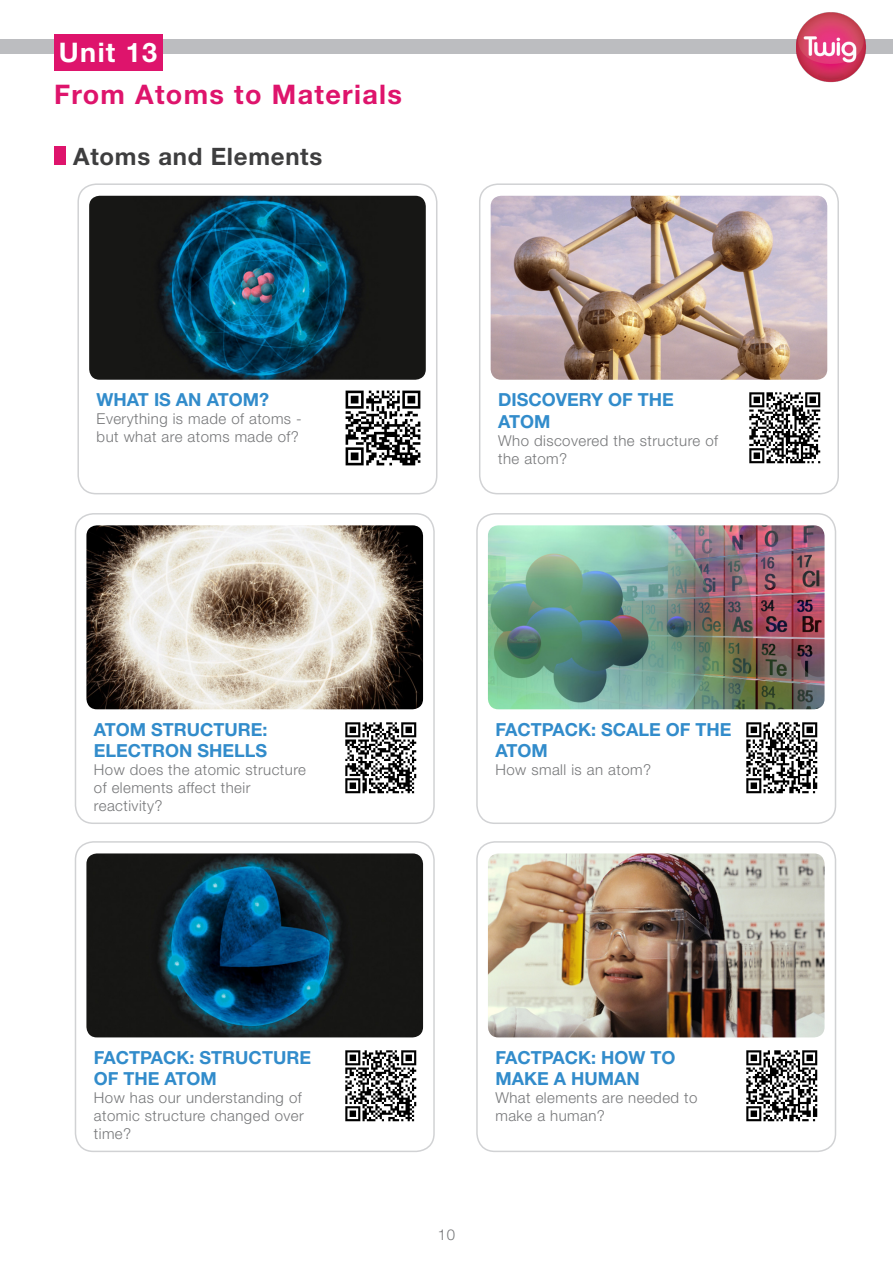
<style>
.page{position:relative;width:893px;height:1263px;background:#fff}
.page>*{position:absolute;margin:0;border:0;box-sizing:border-box;transform-origin:0 0}
.t1{font:700 27px "Helvetica Neue LT Std";letter-spacing:.05em;color:#de146c}
.t2{font:700 27px "Helvetica Neue LT Std";letter-spacing:.05em;color:#fff}
.t3{font:700 24px "Helvetica Neue LT Std";letter-spacing:.03em;color:#3e3e3f}
.t4{font:700 18px/21.6px "Helvetica Neue LT Std";color:#328ccb}
.t5{font:300 15px/18px "Helvetica Neue LT Std";letter-spacing:.03em;color:#767779}
</style>
<div class="page">
<div style="left:0;top:39px;width:893px;height:15px;background:#bcbdc0"></div>
<img style="left:796px;top:12px;width:70px;height:71px">
<div style="left:75px;top:513px;width:360px;height:311px;border:2px solid #d1d2d4;border-radius:18px"></div>
<img style="left:86px;top:525px;width:337px;height:184px">
<img style="left:345px;top:722px;width:72px;height:72px">
<div style="left:75px;top:841px;width:360px;height:311px;border:2px solid #d1d2d4;border-radius:18px"></div>
<img style="left:86px;top:853px;width:337px;height:184px">
<img style="left:345px;top:1050px;width:72px;height:72px">
<div style="left:476px;top:513px;width:360px;height:311px;border:2px solid #d1d2d4;border-radius:18px"></div>
<img style="left:488px;top:525px;width:336px;height:184px">
<img style="left:746px;top:722px;width:72px;height:72px">
<div style="left:476px;top:841px;width:360px;height:311px;border:2px solid #d1d2d4;border-radius:18px"></div>
<img style="left:488px;top:853px;width:336px;height:184px">
<img style="left:746px;top:1050px;width:72px;height:72px">
<div style="left:54px;top:34px;width:108px;height:37px;background:#de146c"></div>
<div style="left:54px;top:146px;width:11px;height:19px;background:#de146c"></div>
<div style="left:77px;top:183px;width:360px;height:311px;border:2px solid #d1d2d4;border-radius:18px"></div>
<img style="left:89px;top:196px;width:337px;height:184px">
<img style="left:345px;top:390px;width:76px;height:76px">
<div style="left:479px;top:183px;width:360px;height:311px;border:2px solid #d1d2d4;border-radius:18px"></div>
<img style="left:491px;top:196px;width:336px;height:184px">
<img style="left:749px;top:392px;width:72px;height:72px">
<p class="t2" style="left:59px;top:36px;width:100px">Unit 13</p>
<p class="t1" style="left:54px;top:77px;width:350px">From Atoms to Materials</p>
<p class="t3" style="left:73px;top:141px;width:251px">Atoms and Elements</p>
<p class="t4" style="left:97px;top:388px;width:174px">WHAT IS AN ATOM?</p>
<p class="t5" style="left:97px;top:409px;width:207px">Everything is made of atoms - but what are atoms made of?</p>
<p class="t4" style="left:498px;top:388px;width:177px">DISCOVERY OF THE<br>ATOM</p>
<p class="t5" style="left:498px;top:431px;width:221px">Who discovered the structure of the atom?</p>
<p class="t4" style="left:94px;top:718px;width:175px">ATOM STRUCTURE:<br>ELECTRON SHELLS</p>
<p class="t5" style="left:94px;top:761px;width:214px">How does the atomic structure of elements affect their reactivity?</p>
<p class="t4" style="left:94px;top:1046px;width:219px">FACTPACK: STRUCTURE<br>OF THE ATOM</p>
<p class="t5" style="left:94px;top:1089px;width:211px">How has our understanding of atomic structure changed over time?</p>
<p class="t4" style="left:495px;top:718px;width:238px">FACTPACK: SCALE OF THE<br>ATOM</p>
<p class="t5" style="left:495px;top:761px;width:157px">How small is an atom?</p>
<p class="t4" style="left:495px;top:1046px;width:182px">FACTPACK: HOW TO<br>MAKE A HUMAN</p>
<p class="t5" style="left:495px;top:1089px;width:204px">What elements are needed to make a human?</p>
<p class="t5" style="left:438px;top:1225px;width:19px">10</p>
</div>
